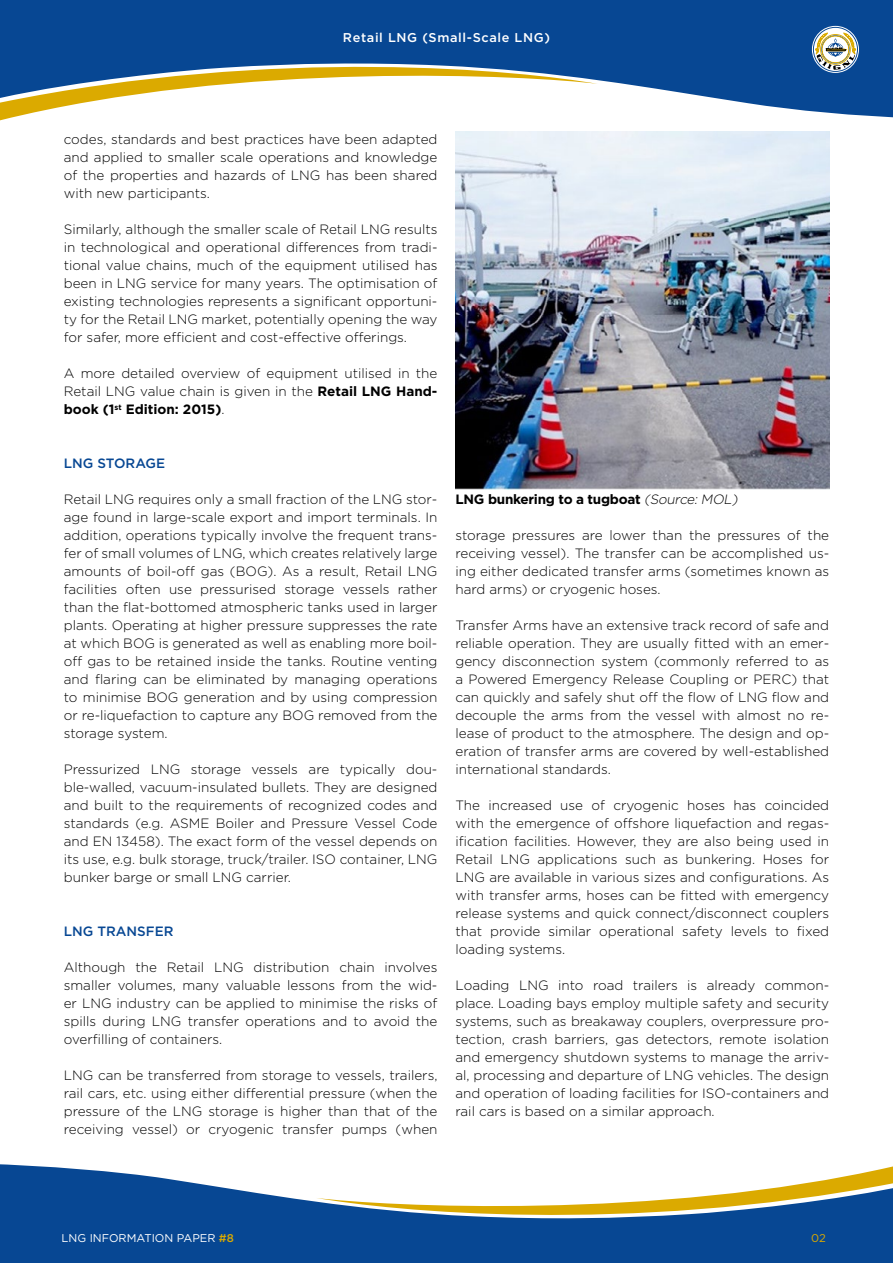
<style>
.page{position:relative;width:893px;height:1263px;background:#fff}
.page>*{position:absolute;margin:0;border:0;box-sizing:border-box;transform-origin:0 0}
.t1{font:300 13.5px/18px "Gotham";color:#000;text-align:justify}
.t2{font:700 13.5px "Gotham";letter-spacing:-.02em;color:#000}
.t3{font:500 13.5px "Gotham";color:#074793}
.t4{font:500 12.75px "Gotham";letter-spacing:.05em;color:#fff}
.t5{font:11.25px "Gotham";color:#fff}
.t6{font:11.25px "Gotham";color:#dbaa00}
.s1{font-weight:700}
.s2{font-weight:300;font-style:italic}
.s3{font-weight:500;color:#dbaa00}
</style>
<div class="page">
<svg style="left:0;top:1164px;width:893px;height:99px;fill:#074793"></svg>
<svg style="left:0;top:0;width:893px;height:118px;background:#1b559b"></svg>
<svg style="left:0;top:46px;width:598px;height:74px"></svg>
<svg style="left:812px;top:26px;width:47px;height:47px"></svg>
<div style="left:814px;top:28px;width:43px;height:43px;background:#fff;border-radius:50%"></div>
<svg style="left:815px;top:33px;width:41px;height:37px"></svg>
<img style="left:455px;top:132px;width:374px;height:358px">
<p class="t4" style="left:343px;top:29px;width:209px">Retail LNG (Small-Scale LNG)</p>
<p class="t1" style="left:64px;top:130px;width:375px">codes, standards and best practices have been adapted and applied to smaller scale operations and knowledge of the properties and hazards of LNG has been shared with new participants.</p>
<p class="t1" style="left:64px;top:220px;width:375px">Similarly, although the smaller scale of Retail LNG results in technological and operational differences from tradi&shy;tional value chains, much of the equipment utilised has been in LNG service for many years. The optimisation of existing technologies represents a significant opportuni&shy;ty for the Retail LNG market, potentially opening the way for safer, more efficient and cost-effective offerings.</p>
<p class="t1" style="left:64px;top:364px;width:375px">A more detailed overview of equipment utilised in the Retail LNG value chain is given in the <span class="s1">Retail LNG Hand&shy;book (1</span><sup>st</sup> <span class="s1">Edition: 2015)</span>.</p>
<p class="t3" style="left:64px;top:454px;width:103px">LNG STORAGE</p>
<p class="t1" style="left:64px;top:490px;width:375px">Retail LNG requires only a small fraction of the LNG stor&shy;age found in large-scale export and import terminals. In addition, operations typically involve the frequent trans&shy;fer of small volumes of LNG, which creates relatively large amounts of boil-off gas (BOG). As a result, Retail LNG facilities often use pressurised storage vessels rather than the flat-bottomed atmospheric tanks used in larger plants. Operating at higher pressure suppresses the rate at which BOG is generated as well as enabling more boil&shy;off gas to be retained inside the tanks. Routine venting and flaring can be eliminated by managing operations to minimise BOG generation and by using compression or re-liquefaction to capture any BOG removed from the storage system.</p>
<p class="t1" style="left:64px;top:760px;width:375px">Pressurized LNG storage vessels are typically dou&shy;ble-walled, vacuum-insulated bullets. They are designed and built to the requirements of recognized codes and standards (e.g. ASME Boiler and Pressure Vessel Code and EN 13458). The exact form of the vessel depends on its use, e.g. bulk storage, truck/trailer. ISO container, LNG bunker barge or small LNG carrier.</p>
<p class="t3" style="left:64px;top:922px;width:111px">LNG TRANSFER</p>
<p class="t1" style="left:64px;top:958px;width:375px">Although the Retail LNG distribution chain involves smaller volumes, many valuable lessons from the wid&shy;er LNG industry can be applied to minimise the risks of spills during LNG transfer operations and to avoid the overfilling of containers.</p>
<p class="t1" style="left:64px;top:1066px;width:375px">LNG can be transferred from storage to vessels, trailers, rail cars, etc. using either differential pressure (when the pressure of the LNG storage is higher than that of the receiving vessel) or cryogenic transfer pumps (when</p>
<p class="t2" style="left:455px;top:490px;width:286px">LNG bunkering to a tugboat <span class="s2">(Source:MOL)</span></p>
<p class="t1" style="left:455px;top:526px;width:375px">storage pressures are lower than the pressures of the receiving vessel). The transfer can be accomplished us&shy;ing either dedicated transfer arms (sometimes known as hard arms) or cryogenic hoses.</p>
<p class="t1" style="left:455px;top:616px;width:375px">Transfer Arms have an extensive track record of safe and reliable operation. They are usually fitted with an emer&shy;gency disconnection system (commonly referred to as a Powered Emergency Release Coupling or PERC) that can quickly and safely shut off the flow of LNG flow and decouple the arms from the vessel with almost no re&shy;lease of product to the atmosphere. The design and op&shy;eration of transfer arms are covered by well-established international standards.</p>
<p class="t1" style="left:455px;top:796px;width:375px">The increased use of cryogenic hoses has coincided with the emergence of offshore liquefaction and regas&shy;ification facilities. However, they are also being used in Retail LNG applications such as bunkering. Hoses for LNG are available in various sizes and configurations. As with transfer arms, hoses can be fitted with emergency release systems and quick connect/disconnect couplers that provide similar operational safety levels to fixed loading systems.</p>
<p class="t1" style="left:455px;top:976px;width:375px">Loading LNG into road trailers is already common&shy;place. Loading bays employ multiple safety and security systems, such as breakaway couplers, overpressure pro&shy;tection, crash barriers, gas detectors, remote isolation and emergency shutdown systems to manage the arriv&shy;al, processing and departure of LNG vehicles. The design and operation of loading facilities for ISO-containers and rail cars is based on a similar approach.</p>
<p class="t5" style="left:62px;top:1231px;width:174px">LNG INFORMATION PAPER <span class="s3">#8</span></p>
<p class="t6" style="left:811px;top:1231px;width:16px">02</p>
</div>
